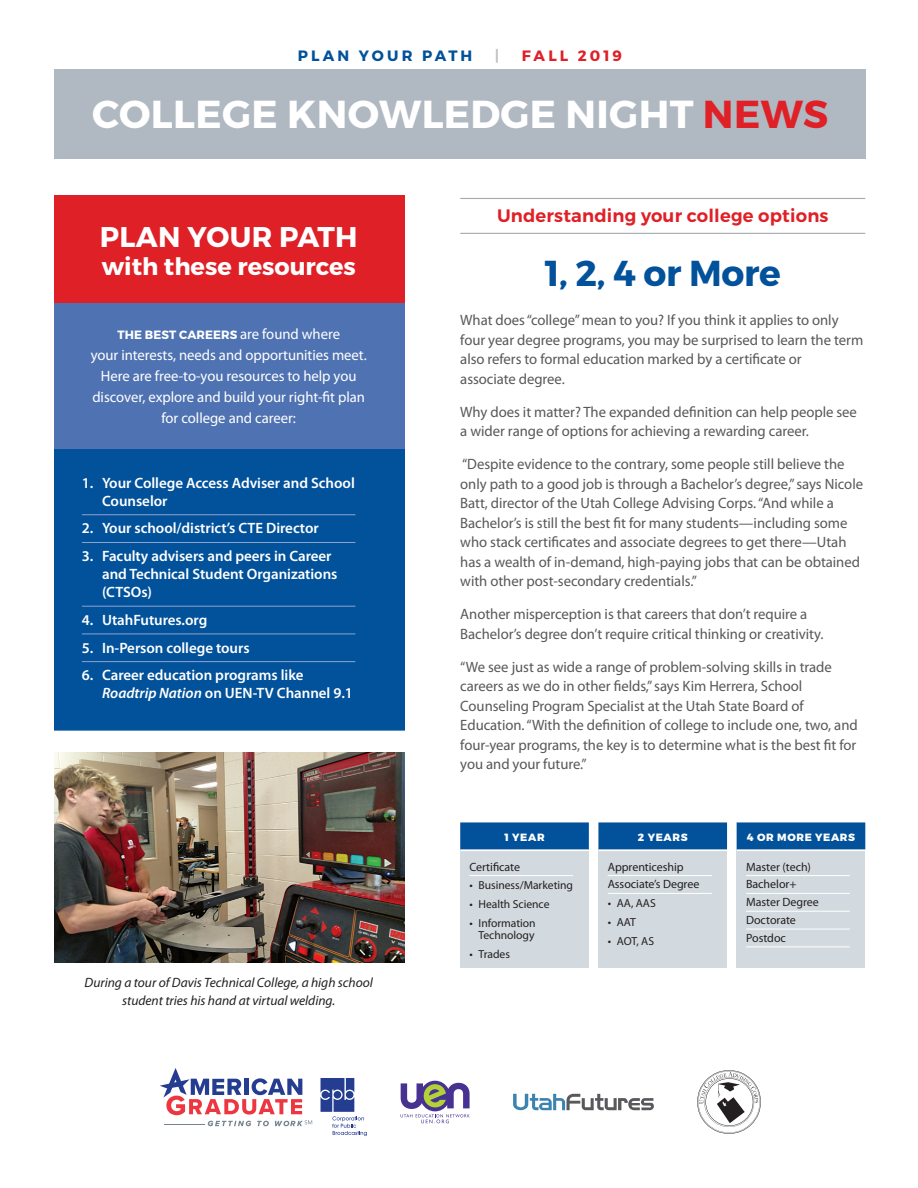
<style>
.page{position:relative;width:918px;height:1188px;background:#fff}
.page>*{position:absolute;margin:0;border:0;box-sizing:border-box;transform-origin:0 0}
.HEADLINE{font:700 39px "Montserrat";letter-spacing:.01em;color:#fff}
._1__2__4_or_More{font:700 36px "Montserrat";letter-spacing:-.01em;color:#01519b}
.Bigger_subhead{font:700 28.5px "Montserrat";letter-spacing:.01em;color:#fff}
.Bigger_subhead-2{font:700 24px "Montserrat";color:#fff}
.smaller_subheads__un{font:600 18px "Montserrat";letter-spacing:.01em;color:#df2027}
.bigger_body_copy{font:15px/19.5px "Myriad Pro";letter-spacing:-.005em;color:#57585a}
.t1{font:600 15px/18px "Myriad Pro";letter-spacing:-.005em;color:#fff}
.centered_bigger_body{font:15px/21px "Myriad Pro";letter-spacing:-.005em;color:#fff;text-align:center}
.Small_page_HEader{font:700 15px "Montserrat";letter-spacing:.21em;color:#01519b}
.Small_page_HEader-2{font:700 15px "Montserrat";letter-spacing:.2em;color:#df2027}
.Small_page_HEader-3{font:700 15px "Montserrat";color:#c1c2c4}
.caption_copy{font:italic 13.5px/18px "Myriad Pro";letter-spacing:-.005em;color:#231f20;text-align:center}
._1_College_Option_w{font:12px "Myriad Pro";letter-spacing:-.005em;color:#231f20}
.centered_bigger_body-2{font:700 12px "Montserrat";letter-spacing:.01em;color:#fff}
.t2{font:11.7px/12px "Myriad Pro";letter-spacing:-.005em;color:#231f20;text-align:right}
._1__2__4_or_More_for{font:800 10.5px "Montserrat";letter-spacing:.06em;color:#fff}
.s1{color:#df2027}
.s2{font-family:"Myriad Pro";font-weight:400;font-size:15px}
.s3{font-style:italic}
.s4{font-size:12px}
</style>
<div class="page">
<div style="left:54px;top:70px;width:812px;height:89px;background:#b0b9c1"></div>
<svg style="left:321px;top:1078px;width:46px;height:58px"></svg>
<svg style="left:160px;top:1068px;width:152px;height:58px"></svg>
<svg style="left:697px;top:1070px;width:64px;height:64px"></svg>
<svg style="left:513px;top:1094px;width:141px;height:16px"></svg>
<svg style="left:401px;top:1081px;width:69px;height:43px"></svg>
<div style="left:54px;top:449px;width:351px;height:282px;background:#01519b"></div>
<div style="left:54px;top:294px;width:351px;height:155px;background:#4f73b2"></div>
<div style="left:54px;top:195px;width:351px;height:108px;background:#df2027"></div>
<div style="left:737px;top:823px;width:128px;height:145px;background:#d3dadf"></div>
<hr style="left:746px;top:875px;width:104px;height:1px;background:#fff">
<hr style="left:746px;top:893px;width:104px;height:1px;background:#fff">
<hr style="left:746px;top:911px;width:104px;height:1px;background:#fff">
<hr style="left:746px;top:929px;width:104px;height:1px;background:#fff">
<hr style="left:746px;top:946px;width:104px;height:1px;background:#fff">
<div style="left:599px;top:823px;width:128px;height:145px;background:#d3dadf"></div>
<hr style="left:608px;top:875px;width:104px;height:1px;background:#fff">
<hr style="left:608px;top:893px;width:104px;height:1px;background:#fff">
<div style="left:460px;top:823px;width:129px;height:145px;background:#d3dadf"></div>
<hr style="left:469px;top:875px;width:104px;height:1px;background:#fff">
<div style="left:460px;top:823px;width:129px;height:27px;background:#01519b"></div>
<hr style="left:460px;top:850px;width:129px;height:1px;background:#fff">
<div style="left:599px;top:823px;width:128px;height:27px;background:#01519b"></div>
<hr style="left:599px;top:850px;width:128px;height:1px;background:#fff">
<div style="left:737px;top:823px;width:128px;height:27px;background:#01519b"></div>
<hr style="left:737px;top:850px;width:128px;height:1px;background:#fff">
<hr style="left:82px;top:514px;width:273px;height:1px;background:#91a3cf">
<hr style="left:82px;top:542px;width:273px;height:1px;background:#91a3cf">
<hr style="left:82px;top:606px;width:273px;height:1px;background:#91a3cf">
<hr style="left:82px;top:634px;width:273px;height:1px;background:#91a3cf">
<hr style="left:82px;top:661px;width:273px;height:1px;background:#91a3cf">
<img style="left:54px;top:753px;width:351px;height:210px">
<hr style="left:460px;top:198px;width:405px;height:1px;background:#a8a9ad">
<hr style="left:460px;top:233px;width:405px;height:1px;background:#a8a9ad">
<p class="Small_page_HEader" style="left:298px;top:47px;width:176px">PLAN YOUR PATH</p>
<p class="Small_page_HEader-3" style="left:495px;top:47px;width:6px">|</p>
<p class="Small_page_HEader-2" style="left:522px;top:47px;width:102px">FALL 2019</p>
<p class="HEADLINE" style="left:92px;top:90px;width:738px">COLLEGE KNOWLEDGE NIGHT <span class="s1">NEWS</span></p>
<p class="Bigger_subhead" style="left:100px;top:219px;width:259px">PLAN YOUR PATH</p>
<p class="Bigger_subhead-2" style="left:102px;top:252px;width:256px">with these resources</p>
<p class="centered_bigger_body-2" style="left:118px;top:327px;width:224px">THE BEST CAREERS <span class="s2">are found where</span></p>
<p class="centered_bigger_body" style="left:91px;top:345px;width:278px">your interests, needs and opportunities meet.<br>Here are free-to-you resources to help you discover, explore and build your right-fit plan for college and career:</p>
<p class="t1" style="left:102px;top:474px;width:254px;text-indent:-20px">1. Your College Access Adviser and School<br>Counselor</p>
<p class="t1" style="left:82px;top:520px;width:238px">2. Your school/district’s CTE Director</p>
<p class="t1" style="left:102px;top:547px;width:237px;text-indent:-20px">3. Faculty advisers and peers in Career and Technical Student Organizations (CTSOs)</p>
<p class="t1" style="left:82px;top:611px;width:127px">4. UtahFutures.org</p>
<p class="t1" style="left:82px;top:639px;width:169px">5. In-Person college tours</p>
<p class="t1" style="left:102px;top:667px;width:252px;text-indent:-20px">6. Career education programs like<br><span class="s3">Roadtrip Nation</span> on UEN-TV Channel 9.1</p>
<p class="caption_copy" style="left:85px;top:974px;width:290px">During a tour of Davis Technical College, a high school student tries his hand at virtual welding.</p>
<p class="smaller_subheads__un" style="left:497px;top:204px;width:333px">Understanding your college options</p>
<p class="_1__2__4_or_More" style="left:545px;top:251px;width:237px">1, 2, 4 or More</p>
<p class="bigger_body_copy" style="left:460px;top:311px;width:404px">What does “college” mean to you? If you think it applies to only four year degree programs, you may be surprised to learn the term also refers to formal education marked by a certificate or<br>associate degree.</p>
<p class="bigger_body_copy" style="left:460px;top:402px;width:398px">Why does it matter? The expanded definition can help people see a wider range of options for achieving a rewarding career.</p>
<p class="bigger_body_copy" style="left:460px;top:455px;width:404px">“Despite evidence to the contrary, some people still believe the only path to a good job is through a Bachelor’s degree,” says Nicole Batt, director of the Utah College Advising Corps. “And while a Bachelor’s is still the best fit for many students—including some who stack certificates and associate degrees to get there—Utah has a wealth of in-demand, high-paying jobs that can be obtained with other post-secondary credentials.”</p>
<p class="bigger_body_copy" style="left:460px;top:605px;width:365px">Another misperception is that careers that don’t require a<br>Bachelor’s degree don’t require critical thinking or creativity.</p>
<p class="bigger_body_copy" style="left:460px;top:657px;width:399px">“We see just as wide a range of problem-solving skills in trade careers as we do in other fields,” says Kim Herrera, School Counseling Program Specialist at the Utah State Board of Education. “With the definition of college to include one, two, and four-year programs, the key is to determine what is the best fit for you and your future.”</p>
<p class="_1__2__4_or_More_for" style="left:504px;top:831px;width:42px">1 YEAR</p>
<p class="_1__2__4_or_More_for" style="left:638px;top:831px;width:51px">2 YEARS</p>
<p class="_1__2__4_or_More_for" style="left:747px;top:831px;width:110px">4 OR MORE YEARS</p>
<p class="_1_College_Option_w" style="left:469px;top:860px;width:52px">Certificate</p>
<p class="t2" style="left:469px;top:880px;width:105px"><span class="s4">•</span> Business/Marketing</p>
<p class="t2" style="left:469px;top:898px;width:82px"><span class="s4">•</span> Health Science</p>
<p class="t2" style="left:469px;top:917px;width:68px"><span class="s4">•</span> Information<br>Technology</p>
<p class="t2" style="left:469px;top:948px;width:42px"><span class="s4">•</span> Trades</p>
<p class="_1_College_Option_w" style="left:608px;top:860px;width:78px">Apprenticeship</p>
<p class="_1_College_Option_w" style="left:608px;top:878px;width:93px">Associate’s Degree</p>
<p class="t2" style="left:608px;top:897px;width:50px"><span class="s4">•</span> AA, AAS</p>
<p class="t2" style="left:608px;top:916px;width:30px"><span class="s4">•</span> AAT</p>
<p class="t2" style="left:608px;top:935px;width:48px"><span class="s4">•</span> AOT, AS</p>
<p class="_1_College_Option_w" style="left:746px;top:860px;width:66px">Master (tech)</p>
<p class="_1_College_Option_w" style="left:746px;top:878px;width:52px">Bachelor+</p>
<p class="_1_College_Option_w" style="left:746px;top:896px;width:74px">Master Degree</p>
<p class="_1_College_Option_w" style="left:746px;top:913px;width:51px">Doctorate</p>
<p class="_1_College_Option_w" style="left:746px;top:931px;width:41px">Postdoc</p>
</div>
